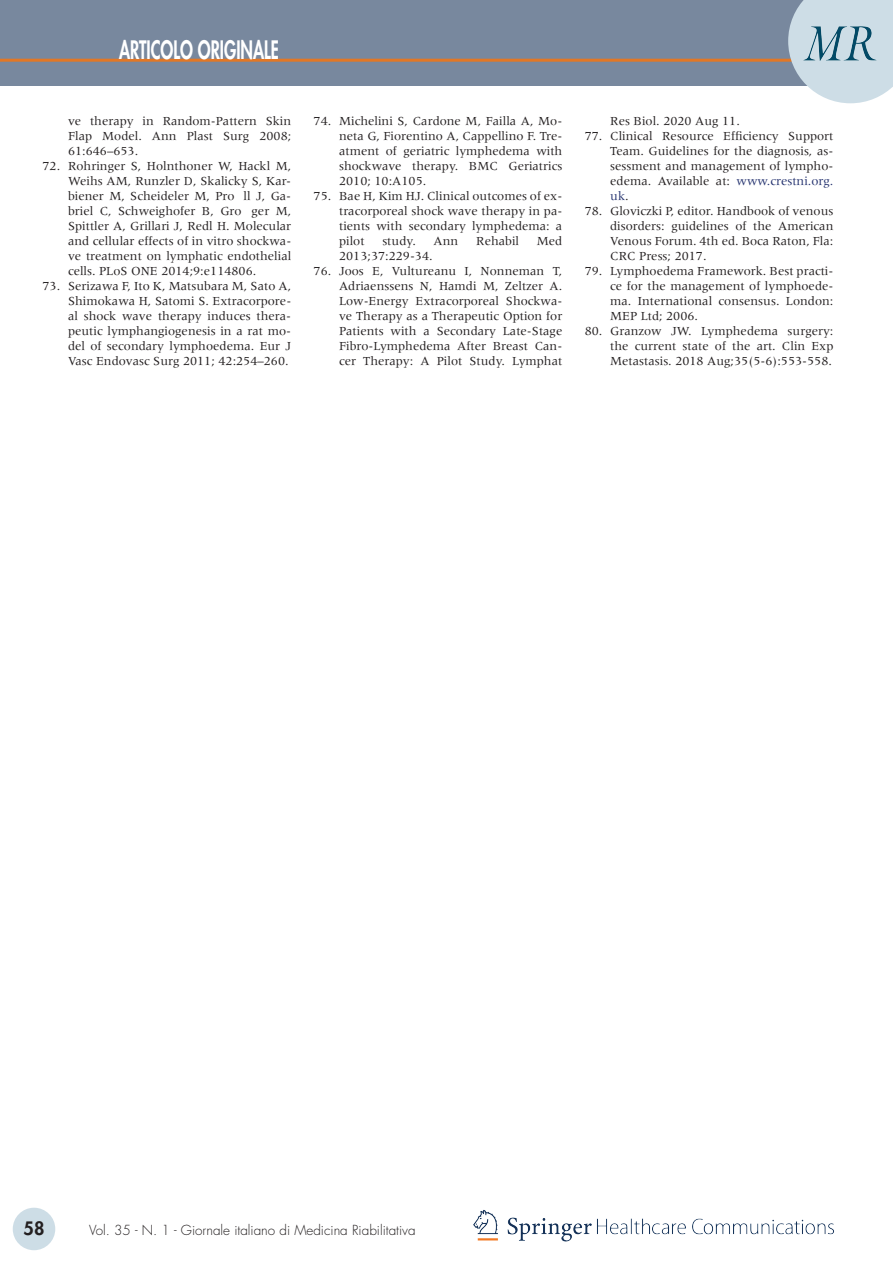
<style>
.page{position:relative;width:893px;height:1263px;background:#fff}
.page>*{position:absolute;margin:0;border:0;box-sizing:border-box;transform-origin:0 0}
.t1{font:800 24.75px "Futura";color:#fff;scale:.67 1}
.t2{font:800 18px "Futura";color:#231f20}
.t3{font:300 13.5px "Futura";color:#231f20}
.t4{font:12.75px/15px "Meridien";color:#231f20;text-align:justify}
.s1{color:#24326f}
</style>
<div class="page">
<div style="left:0;top:0;width:893px;height:85px;background:#78889e"></div>
<hr style="left:0;top:59px;width:804px;height:3px;background:#e27725">
<svg style="left:788px;top:0;width:105px;height:103px;background:#c1d2dc"></svg>
<img style="left:473px;top:1210px;width:361px;height:32px">
<div style="left:13px;top:1208px;width:42px;height:42px;background:#cddde6;border-radius:50%"></div>
<h1 class="t1" style="left:119px;top:33px;width:240px">ARTICOLO ORIGINALE</h1>
<p class="t4" style="left:68px;top:113px;width:225px">ve therapy in Random-Pattern Skin Flap Model. Ann Plast Surg 2008; 61:646–653.</p>
<p class="t4" style="left:68px;top:158px;width:225px;text-indent:-26px">72. Rohringer S, Holnthoner W, Hackl M, Weihs AM, Runzler D, Skalicky S, Kar&shy;biener M, Scheideler M, Pro ̈ll J, Ga&shy;briel C, Schweighofer B, Gro ̈ger M, Spittler A, Grillari J, Redl H. Molecular and cellular effects of in vitro shockwa&shy;ve treatment on lymphatic endothelial cells. PLoS ONE 2014;9:e114806.</p>
<p class="t4" style="left:68px;top:278px;width:225px;text-indent:-26px">73. Serizawa F, Ito K, Matsubara M, Sato A, Shimokawa H, Satomi S. Extracorpore&shy;al shock wave therapy induces thera&shy;peutic lymphangiogenesis in a rat mo&shy;del of secondary lymphoedema. Eur J Vasc Endovasc Surg 2011; 42:254–260.</p>
<p class="t4" style="left:339px;top:113px;width:225px;text-indent:-26px">74. Michelini S, Cardone M, Failla A, Mo&shy;neta G, Fiorentino A, Cappellino F. Tre&shy;atment of geriatric lymphedema with shockwave therapy. BMC Geriatrics 2010; 10:A105.</p>
<p class="t4" style="left:339px;top:188px;width:225px;text-indent:-26px">75. Bae H, Kim HJ. Clinical outcomes of ex&shy;tracorporeal shock wave therapy in pa&shy;tients with secondary lymphedema: a pilot</p>
<p class="t4" style="left:382px;top:233px;width:35px">study.</p>
<p class="t4" style="left:434px;top:233px;width:26px">Ann</p>
<p class="t4" style="left:476px;top:233px;width:44px">Rehabil</p>
<p class="t4" style="left:537px;top:233px;width:27px">Med</p>
<p class="t4" style="left:339px;top:248px;width:95px">2013;37:229-34.</p>
<p class="t4" style="left:339px;top:263px;width:225px;text-indent:-26px">76. Joos E, Vultureanu I, Nonneman T, Adriaenssens N, Hamdi M, Zeltzer A.<br>Low-Energy Extracorporeal Shockwa&shy;ve Therapy as a Therapeutic Option for Patients with a Secondary Late-Stage Fibro-Lymphedema After Breast Can&shy;cer Therapy: A Pilot Study. Lymphat</p>
<p class="t4" style="left:610px;top:113px;width:131px">Res Biol. 2020 Aug 11.</p>
<p class="t4" style="left:610px;top:128px;width:225px;text-indent:-26px">77. Clinical Resource Efficiency Support Team. Guidelines for the diagnosis, as&shy;sessment and management of lympho&shy;edema. Available at: <span class="s1">www.crestni.org. uk</span>.</p>
<p class="t4" style="left:610px;top:203px;width:225px;text-indent:-26px">78. Gloviczki P, editor. Handbook of venous disorders: guidelines of the American Venous Forum. 4th ed. Boca Raton, Fla:<br>CRC Press; 2017.</p>
<p class="t4" style="left:610px;top:263px;width:225px;text-indent:-26px">79. Lymphoedema Framework. Best practi&shy;ce for the management of lymphoede&shy;ma. International consensus. London:<br>MEP Ltd; 2006.</p>
<p class="t4" style="left:610px;top:323px;width:225px;text-indent:-26px">80. Granzow JW. Lymphedema surgery: the current state of the art. Clin Exp Metastasis. 2018 Aug;35(5-6):553-558.</p>
<h2 class="t2" style="left:24px;top:1216px;width:22px">58</h2>
<p class="t3" style="left:89px;top:1221px;width:328px">Vol. 35 - N. 1 - Giornale italiano di Medicina Riabilitativa</p>
</div>
